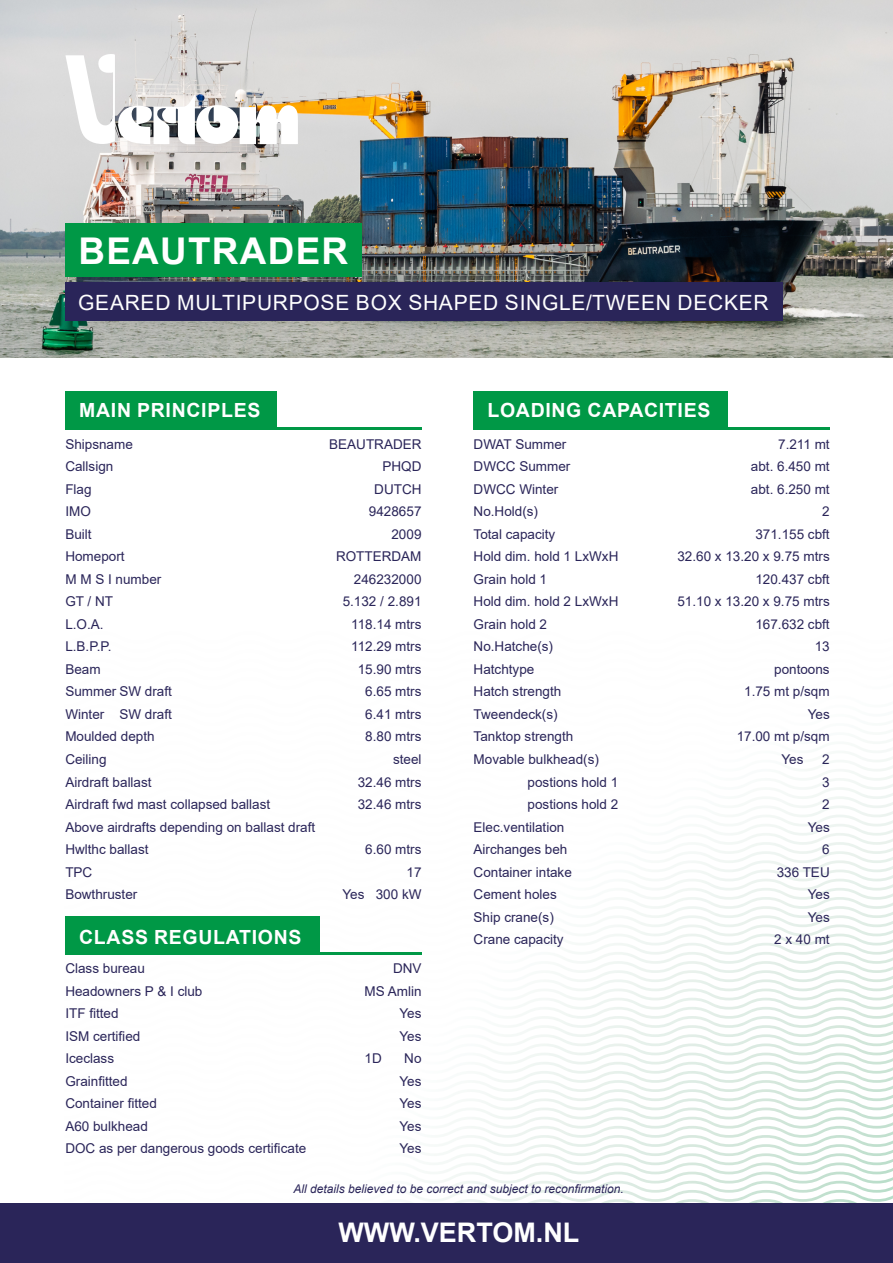
<style>
.page{position:relative;width:893px;height:1263px;background:#fff}
.page>*{position:absolute;margin:0;border:0;box-sizing:border-box;transform-origin:0 0}
.t1{font:700 36.9px "Arial";letter-spacing:.035em;color:#fff}
.t2{font:700 27px "Arial";color:#fff}
.t3{font:21px "Arial";letter-spacing:.035em;color:#fff}
.t4{font:700 19.5px "Arial";letter-spacing:.035em;color:#fff}
.t5{font:13.5px/22.5px "Arial";color:#2a2559}
.t6{font:italic 12px "Arial";color:#2a2559}
</style>
<div class="page">
<svg style="left:421px;top:757px;width:472px;height:446px"></svg>
<img style="left:0;top:0;width:893px;height:358px">
<div style="left:65px;top:224px;width:297px;height:53px;background:#009846"></div>
<div style="left:65px;top:391px;width:211px;height:38px;background:#009846"></div>
<div style="left:65px;top:916px;width:255px;height:38px;background:#009846"></div>
<hr style="left:65px;top:952px;width:356px;height:3px;background:#009846">
<hr style="left:65px;top:427px;width:356px;height:3px;background:#009846">
<hr style="left:474px;top:427px;width:356px;height:3px;background:#009846">
<div style="left:474px;top:391px;width:254px;height:38px;background:#009846"></div>
<div style="left:65px;top:282px;width:717px;height:38px;background:#2a2559"></div>
<svg style="left:65px;top:54px;width:233px;height:91px"></svg>
<div style="left:0;top:1203px;width:893px;height:60px;background:#2a2559"></div>
<h1 class="t1" style="left:78px;top:225px;width:271px">BEAUTRADER</h1>
<h3 class="t3" style="left:78px;top:288px;width:692px">GEARED MULTIPURPOSE BOX SHAPED SINGLE/TWEEN DECKER</h3>
<h3 class="t4" style="left:79px;top:397px;width:183px">MAIN PRINCIPLES</h3>
<p class="t5" style="left:65px;top:433px;width:69px">Shipsname</p>
<p class="t5" style="left:329px;top:433px;width:94px">BEAUTRADER</p>
<p class="t5" style="left:65px;top:455px;width:50px">Callsign</p>
<p class="t5" style="left:382px;top:455px;width:41px">PHQD</p>
<p class="t5" style="left:65px;top:478px;width:28px">Flag</p>
<p class="t5" style="left:374px;top:478px;width:49px">DUTCH</p>
<p class="t5" style="left:65px;top:500px;width:27px">IMO</p>
<p class="t5" style="left:369px;top:500px;width:54px">9428657</p>
<p class="t5" style="left:65px;top:523px;width:28px">Built</p>
<p class="t5" style="left:391px;top:523px;width:32px">2009</p>
<p class="t5" style="left:65px;top:545px;width:61px">Homeport</p>
<p class="t5" style="left:336px;top:545px;width:87px">ROTTERDAM</p>
<p class="t5" style="left:65px;top:568px;width:98px">M M S I number</p>
<p class="t5" style="left:354px;top:568px;width:69px">246232000</p>
<p class="t5" style="left:65px;top:590px;width:49px">GT / NT</p>
<p class="t5" style="left:343px;top:590px;width:80px">5.132 / 2.891</p>
<p class="t5" style="left:65px;top:613px;width:40px">L.O.A.</p>
<p class="t5" style="left:351px;top:613px;width:72px">118.14 mtrs</p>
<p class="t5" style="left:65px;top:635px;width:48px">L.B.P.P.</p>
<p class="t5" style="left:351px;top:635px;width:72px">112.29 mtrs</p>
<p class="t5" style="left:65px;top:658px;width:37px">Beam</p>
<p class="t5" style="left:358px;top:658px;width:65px">15.90 mtrs</p>
<p class="t5" style="left:65px;top:680px;width:108px">Summer SW draft</p>
<p class="t5" style="left:365px;top:680px;width:58px">6.65 mtrs</p>
<p class="t5" style="left:65px;top:703px;width:108px">Winter SW draft</p>
<p class="t5" style="left:365px;top:703px;width:58px">6.41 mtrs</p>
<p class="t5" style="left:65px;top:725px;width:91px">Moulded depth</p>
<p class="t5" style="left:365px;top:725px;width:58px">8.80 mtrs</p>
<p class="t5" style="left:65px;top:748px;width:43px">Ceiling</p>
<p class="t5" style="left:393px;top:748px;width:30px">steel</p>
<p class="t5" style="left:65px;top:770px;width:88px">Airdraft ballast</p>
<p class="t5" style="left:358px;top:770px;width:65px">32.46 mtrs</p>
<p class="t5" style="left:65px;top:793px;width:206px">Airdraft fwd mast collapsed ballast</p>
<p class="t5" style="left:358px;top:793px;width:65px">32.46 mtrs</p>
<p class="t5" style="left:65px;top:815px;width:251px">Above airdrafts depending on ballast draft<br>Hwlthc ballast</p>
<p class="t5" style="left:365px;top:838px;width:58px">6.60 mtrs</p>
<p class="t5" style="left:65px;top:860px;width:28px">TPC</p>
<p class="t5" style="left:406px;top:860px;width:17px">17</p>
<p class="t5" style="left:65px;top:883px;width:74px">Bowthruster</p>
<p class="t5" style="left:342px;top:883px;width:81px">Yes 300 kW</p>
<h3 class="t4" style="left:79px;top:923px;width:224px">CLASS REGULATIONS</h3>
<h3 class="t4" style="left:487px;top:397px;width:224px">LOADING CAPACITIES</h3>
<p class="t5" style="left:474px;top:433px;width:94px">DWAT Summer</p>
<p class="t5" style="left:778px;top:433px;width:53px">7.211 mt</p>
<p class="t5" style="left:474px;top:455px;width:98px">DWCC Summer</p>
<p class="t5" style="left:751px;top:455px;width:80px">abt. 6.450 mt</p>
<p class="t5" style="left:474px;top:478px;width:86px">DWCC Winter</p>
<p class="t5" style="left:751px;top:478px;width:80px">abt. 6.250 mt</p>
<p class="t5" style="left:474px;top:500px;width:66px">No.Hold(s)</p>
<p class="t5" style="left:822px;top:500px;width:9px">2</p>
<p class="t5" style="left:474px;top:523px;width:83px">Total capacity</p>
<p class="t5" style="left:755px;top:523px;width:76px">371.155 cbft</p>
<p class="t5" style="left:474px;top:545px;width:146px">Hold dim. hold 1 LxWxH</p>
<p class="t5" style="left:677px;top:545px;width:154px">32.60 x 13.20 x 9.75 mtrs</p>
<p class="t5" style="left:474px;top:568px;width:75px">Grain hold 1</p>
<p class="t5" style="left:755px;top:568px;width:76px">120.437 cbft</p>
<p class="t5" style="left:474px;top:590px;width:146px">Hold dim. hold 2 LxWxH</p>
<p class="t5" style="left:677px;top:590px;width:154px">51.10 x 13.20 x 9.75 mtrs</p>
<p class="t5" style="left:474px;top:613px;width:75px">Grain hold 2</p>
<p class="t5" style="left:755px;top:613px;width:76px">167.632 cbft</p>
<p class="t5" style="left:474px;top:635px;width:81px">No.Hatche(s)</p>
<p class="t5" style="left:815px;top:635px;width:17px">13</p>
<p class="t5" style="left:474px;top:658px;width:62px">Hatchtype</p>
<p class="t5" style="left:774px;top:658px;width:57px">pontoons</p>
<p class="t5" style="left:474px;top:680px;width:89px">Hatch strength</p>
<p class="t5" style="left:744px;top:680px;width:87px">1.75 mt p/sqm</p>
<p class="t5" style="left:474px;top:703px;width:86px">Tweendeck(s)</p>
<p class="t5" style="left:808px;top:703px;width:24px">Yes</p>
<p class="t5" style="left:474px;top:725px;width:101px">Tanktop strength</p>
<p class="t5" style="left:737px;top:725px;width:95px">17.00 mt p/sqm</p>
<p class="t5" style="left:474px;top:748px;width:127px">Movable bulkhead(s)</p>
<p class="t5" style="left:781px;top:748px;width:24px">Yes</p>
<p class="t5" style="left:822px;top:748px;width:9px">2</p>
<p class="t5" style="left:528px;top:770px;width:92px">postions hold 1</p>
<p class="t5" style="left:822px;top:770px;width:9px">3</p>
<p class="t5" style="left:528px;top:793px;width:92px">postions hold 2</p>
<p class="t5" style="left:822px;top:793px;width:9px">2</p>
<p class="t5" style="left:474px;top:815px;width:92px">Elec.ventilation</p>
<p class="t5" style="left:808px;top:815px;width:24px">Yes</p>
<p class="t5" style="left:474px;top:838px;width:95px">Airchanges beh</p>
<p class="t5" style="left:822px;top:838px;width:9px">6</p>
<p class="t5" style="left:474px;top:860px;width:100px">Container intake</p>
<p class="t5" style="left:777px;top:860px;width:55px">336 TEU</p>
<p class="t5" style="left:474px;top:883px;width:85px">Cement holes</p>
<p class="t5" style="left:808px;top:883px;width:24px">Yes</p>
<p class="t5" style="left:474px;top:905px;width:82px">Ship crane(s)</p>
<p class="t5" style="left:808px;top:905px;width:24px">Yes</p>
<p class="t5" style="left:474px;top:928px;width:92px">Crane capacity</p>
<p class="t5" style="left:774px;top:928px;width:57px">2 x 40 mt</p>
<p class="t5" style="left:65px;top:957px;width:81px">Class bureau</p>
<p class="t5" style="left:393px;top:957px;width:30px">DNV</p>
<p class="t5" style="left:65px;top:979px;width:139px">Headowners P &amp; I club</p>
<p class="t5" style="left:364px;top:979px;width:59px">MS Amlin</p>
<p class="t5" style="left:65px;top:1002px;width:55px">ITF fitted</p>
<p class="t5" style="left:399px;top:1002px;width:24px">Yes</p>
<p class="t5" style="left:65px;top:1024px;width:77px">ISM certified</p>
<p class="t5" style="left:399px;top:1024px;width:24px">Yes</p>
<p class="t5" style="left:65px;top:1047px;width:50px">Iceclass</p>
<p class="t5" style="left:364px;top:1047px;width:19px">1D</p>
<p class="t5" style="left:404px;top:1047px;width:19px">No</p>
<p class="t5" style="left:65px;top:1069px;width:64px">Grainfitted</p>
<p class="t5" style="left:399px;top:1069px;width:24px">Yes</p>
<p class="t5" style="left:65px;top:1092px;width:93px">Container fitted</p>
<p class="t5" style="left:399px;top:1092px;width:24px">Yes</p>
<p class="t5" style="left:65px;top:1114px;width:84px">A60 bulkhead</p>
<p class="t5" style="left:399px;top:1114px;width:24px">Yes</p>
<p class="t5" style="left:65px;top:1137px;width:242px">DOC as per dangerous goods certificate</p>
<p class="t5" style="left:399px;top:1137px;width:24px">Yes</p>
<p class="t6" style="left:294px;top:1181px;width:332px">All details believed to be correct and subject to reconfirmation.</p>
<h2 class="t2" style="left:338px;top:1214px;width:242px">WWW.VERTOM.NL</h2>
</div>
